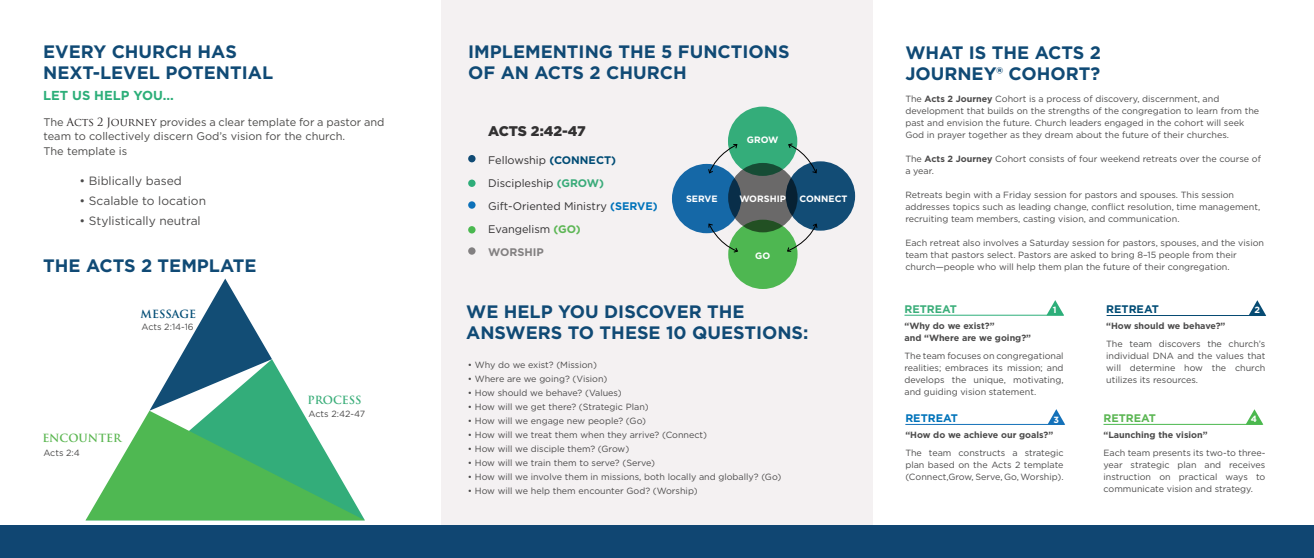
<style>
.page{position:relative;width:1314px;height:558px;background:#fff}
.page>*{position:absolute;margin:0;border:0;box-sizing:border-box;transform-origin:0 0}
.t1{font:700 18px/21px "Gotham";color:#104a75}
.t2{font:900 14px "Gotham";letter-spacing:-.015em;color:#323132}
.t3{font:700 13px "Gotham";color:#2cae79}
.t4{font:12px "Gotham";color:#4c4b4b}
.t5{font:11px/14px "Gotham";color:#4b4a49}
.t6{font:11px "Gotham";color:#323132}
.t7{font:700 11px "Trajan Pro";color:#5bb651}
.t8{font:700 11px "Gotham";color:#3bae7a}
.t9{font:700 11px "Gotham";color:#0073ba}
.t10{font:700 11px "Gotham";color:#5bb653}
.t11{font:700 11px "Gotham";color:#004c75}
.t12{font:700 11px "Trajan Pro";color:#004c75}
.t13{font:700 11px "Trajan Pro";color:#3bae7a}
.t14{font:700 11px "Gotham";color:#828081}
.t15{font:700 9.2px "Gotham";color:#fff}
.t16{font:9px/12px "Gotham";color:#4c4b4b}
.t17{font:700 9px "Gotham";color:#4c4b4b}
.t18{font:700 9px "Gotham";color:#fff}
.s1{font-family:"Trajan Pro";color:#231f20}
.s2{font-weight:700;color:#004c75}
.s3{font-weight:700;color:#3aab7a}
.s4{font-weight:700;color:#0073ba}
.s5{font-weight:700;color:#5db655}
.s6{font-weight:700}
</style>
<div class="page">
<div style="left:441px;top:0;width:432px;height:549px;background:#f3f0f1"></div>
<div style="left:728px;top:107px;width:69px;height:69px;background:#34ad7a;border-radius:50%"></div>
<div style="left:786px;top:161px;width:69px;height:70px;background:#124c75;border-radius:50%"></div>
<div style="left:728px;top:220px;width:70px;height:69px;background:#4eb751;border-radius:50%"></div>
<div style="left:672px;top:164px;width:69px;height:69px;background:#1568a7;border-radius:50%"></div>
<svg style="left:728px;top:163px;width:70px;height:69px;background:#4a5957"></svg>
<svg style="left:788px;top:143px;width:29px;height:31px"></svg>
<svg style="left:787px;top:223px;width:31px;height:29px"></svg>
<svg style="left:708px;top:223px;width:30px;height:30px"></svg>
<svg style="left:708px;top:144px;width:30px;height:30px"></svg>
<div style="left:0;top:526px;width:1314px;height:32px;background:#104672"></div>
<div style="left:468px;top:247px;width:8px;height:8px;background:#828081;border-radius:50%"></div>
<div style="left:468px;top:226px;width:8px;height:8px;background:#4ab850;border-radius:50%"></div>
<div style="left:468px;top:201px;width:8px;height:8px;background:#0d71b9;border-radius:50%"></div>
<div style="left:468px;top:180px;width:8px;height:7px;background:#2ead79;border-radius:50%"></div>
<div style="left:468px;top:155px;width:8px;height:7px;background:#104b75;border-radius:50%"></div>
<svg style="left:179px;top:279px;width:93px;height:80px"></svg>
<svg style="left:149px;top:359px;width:153px;height:52px"></svg>
<svg style="left:86px;top:411px;width:279px;height:109px"></svg>
<hr style="left:904px;top:315px;width:160px;height:1px;background:#2cae79">
<svg style="left:1046px;top:300px;width:18px;height:15px"></svg>
<hr style="left:1107px;top:315px;width:159px;height:1px;background:#064b73">
<hr style="left:1104px;top:424px;width:159px;height:1px;background:#4bb84e">
<svg style="left:1249px;top:300px;width:17px;height:16px"></svg>
<svg style="left:1246px;top:409px;width:17px;height:16px"></svg>
<hr style="left:905px;top:424px;width:160px;height:1px;background:#1471b9">
<svg style="left:1047px;top:409px;width:18px;height:16px"></svg>
<p class="t1" style="left:43px;top:41px;width:195px">EVERY CHURCH HAS</p>
<p class="t1" style="left:43px;top:62px;width:231px">NEXT-LEVEL POTENTIAL</p>
<p class="t3" style="left:43px;top:87px;width:132px">LET US HELP YOU...</p>
<p class="t5" style="left:44px;top:115px;width:342px">The <span class="s1">Acts 2 Journey</span> provides a clear template for a pastor and team to collectively discern God’s vision for the church.</p>
<p class="t5" style="left:44px;top:144px;width:85px">The template is</p>
<p class="t4" style="left:80px;top:173px;width:104px">• Biblically based</p>
<p class="t4" style="left:80px;top:193px;width:128px">• Scalable to location</p>
<p class="t4" style="left:80px;top:213px;width:123px">• Stylistically neutral</p>
<p class="t1" style="left:43px;top:255px;width:215px">THE ACTS 2 TEMPLATE</p>
<p class="t12" style="left:141px;top:307px;width:57px">MESSAGE</p>
<p class="t16" style="left:141px;top:320px;width:54px">Acts 2:14-16</p>
<p class="t7" style="left:42px;top:431px;width:81px">ENCOUNTER</p>
<p class="t16" style="left:43px;top:447px;width:38px">Acts 2:4</p>
<p class="t13" style="left:308px;top:394px;width:56px">PROCESS</p>
<p class="t16" style="left:309px;top:408px;width:58px">Acts 2:42-47</p>
<p class="t1" style="left:468px;top:41px;width:323px">IMPLEMENTING THE 5 FUNCTIONS<br>OF AN ACTS 2 CHURCH</p>
<p class="t2" style="left:488px;top:123px;width:99px">ACTS 2:42-47</p>
<p class="t6" style="left:488px;top:153px;width:129px">Fellowship <span class="s2">(CONNECT)</span></p>
<p class="t6" style="left:488px;top:176px;width:117px">Discipleship <span class="s3">(GROW)</span></p>
<p class="t6" style="left:488px;top:199px;width:171px">Gift-Oriented Ministry <span class="s4">(SERVE)</span></p>
<p class="t6" style="left:488px;top:222px;width:94px">Evangelism <span class="s5">(GO)</span></p>
<p class="t14" style="left:488px;top:245px;width:57px">WORSHIP</p>
<p class="t15" style="left:747px;top:134px;width:33px">GROW</p>
<p class="t15" style="left:686px;top:193px;width:33px">SERVE</p>
<p class="t15" style="left:739px;top:193px;width:48px">WORSHIP</p>
<p class="t15" style="left:800px;top:193px;width:49px">CONNECT</p>
<p class="t15" style="left:755px;top:250px;width:17px">GO</p>
<p class="t1" style="left:466px;top:301px;width:344px">WE HELP YOU DISCOVER THE<br>ANSWERS TO THESE 10 QUESTIONS:</p>
<p class="t16" style="left:468px;top:358px;width:131px">• Why do we exist? (Mission)</p>
<p class="t16" style="left:468px;top:372px;width:141px">• Where are we going? (Vision)</p>
<p class="t16" style="left:468px;top:386px;width:155px">• How should we behave? (Values)</p>
<p class="t16" style="left:468px;top:400px;width:182px">• How will we get there? (Strategic Plan)</p>
<p class="t16" style="left:468px;top:414px;width:180px">• How will we engage new people? (Go)</p>
<p class="t16" style="left:468px;top:428px;width:241px">• How will we treat them when they arrive? (Connect)</p>
<p class="t16" style="left:468px;top:442px;width:163px">• How will we disciple them? (Grow)</p>
<p class="t16" style="left:468px;top:456px;width:189px">• How will we train them to serve? (Serve)</p>
<p class="t16" style="left:468px;top:470px;width:315px">• How will we involve them in missions, both locally and globally? (Go)</p>
<p class="t16" style="left:468px;top:484px;width:231px">• How will we help them encounter God? (Worship)</p>
<p class="t1" style="left:905px;top:42px;width:197px">WHAT IS THE ACTS 2</p>
<p class="t1" style="left:905px;top:63px;width:196px">JOURNEY® COHORT?</p>
<p class="t16" style="left:905px;top:93px;width:355px">The <span class="s6">Acts 2 Journey</span> Cohort is a process of discovery, discernment, and development that builds on the strengths of the congregation to learn from the past and envision the future. Church leaders engaged in the cohort will seek God in prayer together as they dream about the future of their churches.</p>
<p class="t16" style="left:905px;top:153px;width:357px">The <span class="s6">Acts 2 Journey</span> Cohort consists of four weekend retreats over the course of a year.</p>
<p class="t16" style="left:905px;top:189px;width:356px">Retreats begin with a Friday session for pastors and spouses. This session addresses topics such as leading change, conflict resolution, time management, recruiting team members, casting vision, and communication.</p>
<p class="t16" style="left:905px;top:237px;width:360px">Each retreat also involves a Saturday session for pastors, spouses, and the vision team that pastors select. Pastors are asked to bring 8–15 people from their church—people who will help them plan the future of their congregation.</p>
<p class="t8" style="left:904px;top:302px;width:54px">RETREAT</p>
<p class="t17" style="left:904px;top:320px;width:92px">“Why do we exist?”</p>
<p class="t17" style="left:904px;top:332px;width:128px">and “Where are we going?”</p>
<p class="t16" style="left:904px;top:350px;width:161px;text-align:justify">The team focuses on congregational realities; embraces its mission; and develops the unique, motivating, and guiding vision statement.</p>
<p class="t9" style="left:905px;top:411px;width:54px">RETREAT</p>
<p class="t17" style="left:905px;top:429px;width:149px">“How do we achieve our goals?”</p>
<p class="t16" style="left:905px;top:447px;width:160px;text-align:justify">The team constructs a strategic plan based on the Acts 2 template (Connect,Grow, Serve, Go, Worship).</p>
<p class="t11" style="left:1106px;top:302px;width:54px">RETREAT</p>
<p class="t17" style="left:1106px;top:320px;width:121px">“How should we behave?”</p>
<p class="t16" style="left:1106px;top:338px;width:161px;text-align:justify">The team discovers the church’s individual DNA and the values that will determine how the church utilizes its resources.</p>
<p class="t18" style="left:1053px;top:304px;width:5px">1</p>
<p class="t18" style="left:1254px;top:304px;width:7px">2</p>
<p class="t10" style="left:1104px;top:411px;width:54px">RETREAT</p>
<p class="t17" style="left:1104px;top:429px;width:106px">“Launching the vision”</p>
<p class="t16" style="left:1104px;top:447px;width:163px;text-align:justify">Each team presents its two-to three&shy;year strategic plan and receives instruction on practical ways to communicate vision and strategy.</p>
<p class="t18" style="left:1054px;top:414px;width:7px">3</p>
<p class="t18" style="left:1251px;top:413px;width:8px">4</p>
</div>
